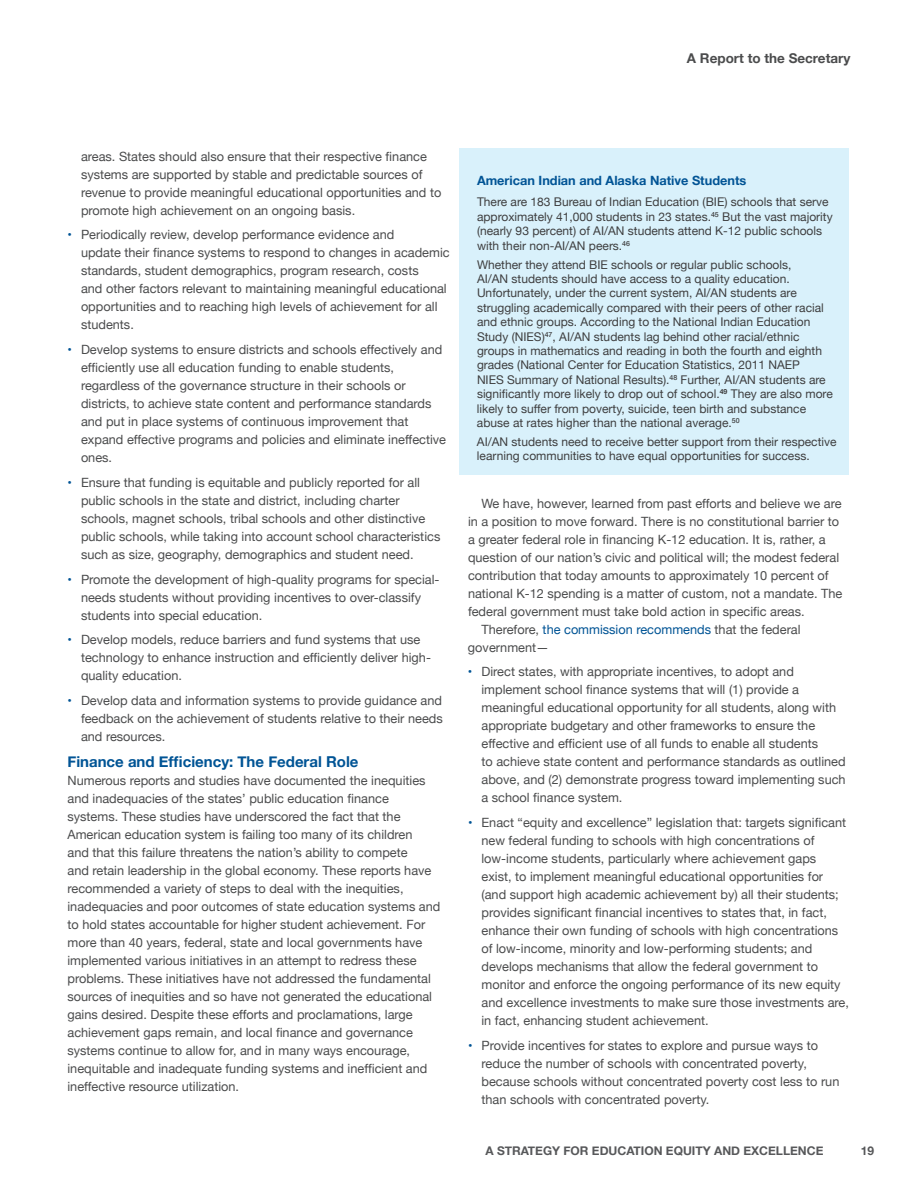
<style>
.page{position:relative;width:918px;height:1188px;background:#fff}
.page>*{position:absolute;margin:0;border:0;box-sizing:border-box;transform-origin:0 0}
.t1{font:700 15px "Helvetica Neue";color:#015495}
.t2{font:700 13.5px "Helvetica Neue";color:#4b4c4d}
.t3{font:12.75px/18px "Helvetica Neue";color:#4b4c4d}
.t4{font:700 12.75px "Helvetica Neue";color:#015495}
.t5{font:12px/14.4px "Helvetica Neue";color:#3e3e3f}
.t6{font:700 12px "Helvetica Neue";color:#57585a}
.s1{font-weight:700;color:#015495}
.s2{color:#015495}
</style>
<div class="page">
<div style="left:459px;top:148px;width:389px;height:327px;background:#d9f1fb"></div>
<p class="t2" style="left:687px;top:48px;width:165px">A Report to the Secretary</p>
<p class="t3" style="left:81px;top:148px;width:362px">areas. States should also ensure that their respective finance systems are supported by stable and predictable sources of revenue to provide meaningful educational opportunities and to promote high achievement on an ongoing basis.</p>
<p class="t3" style="left:81px;top:227px;width:370px;text-indent:-14px"><span class="s1">•</span> Periodically review, develop performance evidence and<br>update their finance systems to respond to changes in academic standards, student demographics, program research, costs<br>and other factors relevant to maintaining meaningful educational opportunities and to reaching high levels of achievement for all students.</p>
<p class="t3" style="left:81px;top:341px;width:367px;text-indent:-14px"><span class="s1">•</span> Develop systems to ensure districts and schools effectively and efficiently use all education funding to enable students, regardless of the governance structure in their schools or districts, to achieve state content and performance standards and put in place systems of continuous improvement that expand effective programs and policies and eliminate ineffective ones.</p>
<p class="t3" style="left:81px;top:474px;width:361px;text-indent:-14px"><span class="s1">•</span> Ensure that funding is equitable and publicly reported for all public schools in the state and district, including charter schools, magnet schools, tribal schools and other distinctive public schools, while taking into account school characteristics such as size, geography, demographics and student need.</p>
<p class="t3" style="left:81px;top:571px;width:360px;text-indent:-14px"><span class="s1">•</span> Promote the development of high-quality programs for special&shy;needs students without providing incentives to over-classify students into special education.</p>
<p class="t3" style="left:81px;top:632px;width:351px;text-indent:-14px"><span class="s1">•</span> Develop models, reduce barriers and fund systems that use technology to enhance instruction and efficiently deliver high&shy;quality education.</p>
<p class="t3" style="left:81px;top:692px;width:363px;text-align:justify;text-indent:-14px"><span class="s1">•</span> Develop data and information systems to provide guidance and feedback on the achievement of students relative to their needs and resources.</p>
<h2 class="t1" style="left:68px;top:750px;width:293px">Finance and Efficiency: The Federal Role</h2>
<p class="t3" style="left:68px;top:773px;width:374px">Numerous reports and studies have documented the inequities and inadequacies of the states’ public education finance systems. These studies have underscored the fact that the American education system is failing too many of its children<br>and that this failure threatens the nation’s ability to compete<br>and retain leadership in the global economy. These reports have recommended a variety of steps to deal with the inequities, inadequacies and poor outcomes of state education systems and to hold states accountable for higher student achievement. For more than 40 years, federal, state and local governments have implemented various initiatives in an attempt to redress these problems. These initiatives have not addressed the fundamental sources of inequities and so have not generated the educational gains desired. Despite these efforts and proclamations, large achievement gaps remain, and local finance and governance systems continue to allow for, and in many ways encourage, inequitable and inadequate funding systems and inefficient and ineffective resource utilization.</p>
<p class="t4" style="left:477px;top:171px;width:271px">American Indian and Alaska Native Students</p>
<p class="t5" style="left:477px;top:196px;width:357px">There are 183 Bureau of Indian Education (BIE) schools that serve approximately 41,000 students in 23 states.<sup>45</sup> But the vast majority (nearly 93 percent) of AI/AN students attend K-12 public schools with their non-AI/AN peers.<sup>46</sup></p>
<p class="t5" style="left:477px;top:258px;width:357px">Whether they attend BIE schools or regular public schools,<br>AI/AN students should have access to a quality education.<br>Unfortunately, under the current system, AI/AN students are struggling academically compared with their peers of other racial and ethnic groups. According to the National Indian Education Study (NIES)<sup>47</sup>, AI/AN students lag behind other racial/ethnic groups in mathematics and reading in both the fourth and eighth grades (National Center for Education Statistics, 2011 NAEP<br>NIES Summary of National Results).<sup>48</sup> Further, AI/AN students are significantly more likely to drop out of school.<sup>49</sup> They are also more likely to suffer from poverty, suicide, teen birth and substance abuse at rates higher than the national average.<sup>50</sup></p>
<p class="t5" style="left:477px;top:435px;width:361px">AI/AN students need to receive better support from their respective learning communities to have equal opportunities for success.</p>
<p class="t3" style="left:468px;top:495px;width:376px;text-indent:14px">We have, however, learned from past efforts and believe we are in a position to move forward. There is no constitutional barrier to a greater federal role in financing K-12 education. It is, rather, a question of our nation’s civic and political will; the modest federal contribution that today amounts to approximately 10 percent of national K-12 spending is a matter of custom, not a mandate. The federal government must take bold action in specific areas.</p>
<p class="t3" style="left:468px;top:621px;width:334px;text-indent:14px">Therefore, <span class="s2">the commission recommends</span> that the federal government—</p>
<p class="t3" style="left:482px;top:664px;width:366px;text-indent:-14px"><span class="s1">•</span> Direct states, with appropriate incentives, to adopt and implement school finance systems that will (1) provide a meaningful educational opportunity for all students, along with appropriate budgetary and other frameworks to ensure the effective and efficient use of all funds to enable all students<br>to achieve state content and performance standards as outlined above, and (2) demonstrate progress toward implementing such a school finance system.</p>
<p class="t3" style="left:482px;top:814px;width:369px;text-indent:-14px"><span class="s1">•</span> Enact “equity and excellence” legislation that: targets significant new federal funding to schools with high concentrations of low-income students, particularly where achievement gaps exist, to implement meaningful educational opportunities for (and support high academic achievement by) all their students; provides significant financial incentives to states that, in fact, enhance their own funding of schools with high concentrations of low-income, minority and low-performing students; and develops mechanisms that allow the federal government to monitor and enforce the ongoing performance of its new equity and excellence investments to make sure those investments are, in fact, enhancing student achievement.</p>
<p class="t3" style="left:482px;top:1037px;width:359px;text-indent:-14px"><span class="s1">•</span> Provide incentives for states to explore and pursue ways to reduce the number of schools with concentrated poverty, because schools without concentrated poverty cost less to run than schools with concentrated poverty.</p>
<p class="t6" style="left:485px;top:1141px;width:340px">A STRATEGY FOR EDUCATION EQUITY AND EXCELLENCE</p>
<p class="t6" style="left:861px;top:1141px;width:15px">19</p>
</div>
